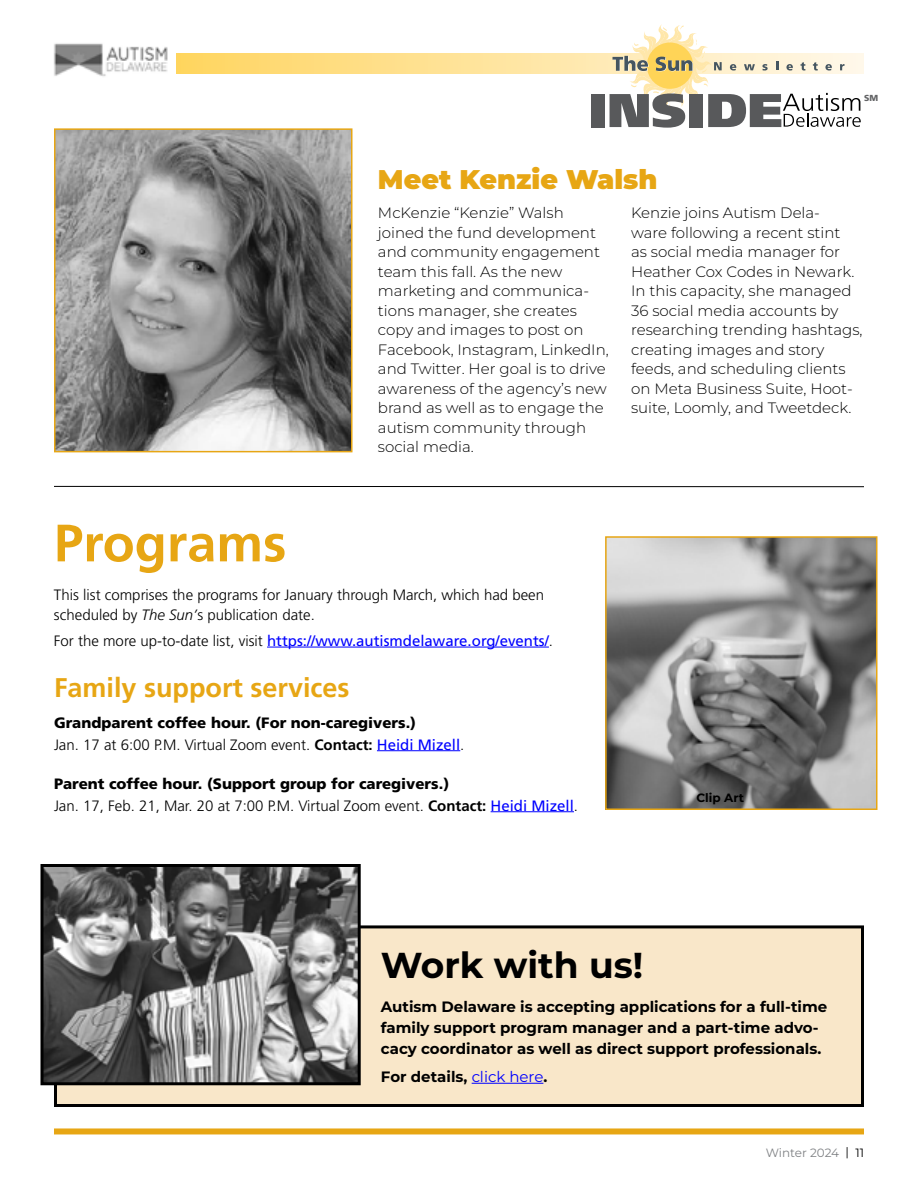
<style>
.page{position:relative;width:918px;height:1188px;background:#fff}
.page>*{position:absolute;margin:0;border:0;box-sizing:border-box;transform-origin:0 0}
.t1{font:52.5px "Frutiger LT 65 Bd";color:#e7a614}
.t2{font:700 36px "Montserrat";color:#000}
.t3{font:27px "Frutiger LT 65 Bd";color:#e7a614}
.t4{font:900 27px "Montserrat";color:#e7a614}
.t5{font:300 15px/19.5px "Montserrat";color:#000}
.t6{font:15px/19.5px "Frutiger LT 45 Lt";color:#000}
.t7{font:700 15px/21px "Montserrat";color:#000}
.t8{font:15px "Frutiger LT 75 Blk";color:#000}
.t9{font:15px "Frutiger LT 55 Rm";color:#00f}
.t10{font:12px "Montserrat";color:#808285}
.t11{font:700 12px "Montserrat";color:#000}
.t12{font:8.7px "Frutiger LT 75 Blk";color:#636466}
.s1{font-family:"Frutiger LT 46 Lt It"}
.s2{font-family:"Frutiger LT 45 Lt";color:#000}
.s3{font-family:"Frutiger LT 65 Bd"}
.s4{font-family:"Frutiger LT 55 Rm";color:#00f}
.s5{font-weight:400;color:#00f}
.s6{color:#000}
</style>
<div class="page">
<svg style="left:176px;top:53px;width:687px;height:21px;background:#ffdf8b"></svg>
<div style="left:54px;top:1128px;width:810px;height:6px;background:#e7a614"></div>
<img style="left:54px;top:43px;width:114px;height:34px">
<div style="left:591px;top:94px;width:14px;height:33px;background:#58595b"></div>
<svg style="left:610px;top:24px;width:251px;height:104px"></svg>
<hr style="left:267px;top:647px;width:282px;height:1px;background:#00f">
<img style="left:57px;top:131px;width:292px;height:318px">
<div style="left:54px;top:128px;width:298px;height:324px;border:2px solid #e7a614"></div>
<hr style="left:54px;top:486px;width:810px;height:1px;background:#000">
<img style="left:608px;top:539px;width:267px;height:268px">
<div style="left:605px;top:536px;width:273px;height:274px;border:2px solid #e7a614"></div>
<hr style="left:377px;top:750px;width:83px;height:1px;background:#00f">
<hr style="left:491px;top:811px;width:83px;height:1px;background:#00f">
<div style="left:56px;top:927px;width:806px;height:179px;background:#f9e7c9"></div>
<hr style="left:472px;top:1083px;width:71px;height:1px;background:#00f">
<div style="left:54px;top:925px;width:810px;height:182px;border:3px solid #000"></div>
<img style="left:44px;top:868px;width:313px;height:213px">
<div style="left:40px;top:864px;width:321px;height:221px;border:3px solid #000"></div>
<p class="t4" style="left:378px;top:162px;width:281px">Meet Kenzie Walsh</p>
<p class="t12" style="left:864px;top:93px;width:16px">SM</p>
<p class="t1" style="left:54px;top:512px;width:234px">Programs</p>
<p class="t5" style="left:378px;top:203px;width:232px">McKenzie “Kenzie” Walsh joined the fund development and community engagement team this fall. As the new marketing and communica&shy;tions manager, she creates copy and images to post on<br>Facebook, Instagram, LinkedIn, and Twitter. Her goal is to drive awareness of the agency’s new brand as well as to engage the autism community through social media.</p>
<p class="t5" style="left:631px;top:203px;width:233px">Kenzie joins Autism Dela-<br>ware following a recent stint<br>as social media manager for<br>Heather Cox Codes in Newark.<br>In this capacity, she managed<br>36 social media accounts by researching trending hashtags, creating images and story feeds, and scheduling clients on Meta Business Suite, Hoot&shy;suite, Loomly, and Tweetdeck.</p>
<p class="t6" style="left:54px;top:585px;width:492px">This list comprises the programs for January through March, which had been scheduled by <span class="s1">The Sun’</span>s publication date.</p>
<p class="t9" style="left:54px;top:632px;width:501px"><span class="s2">For the more up-to-date list, visit</span> https://www.autismdelaware.org/events/<span class="s2">.</span></p>
<p class="t3" style="left:54px;top:671px;width:297px">Family support services</p>
<p class="t8" style="left:54px;top:714px;width:364px">Grandparent coffee hour. (For non-caregivers.)</p>
<p class="t6" style="left:54px;top:735px;width:412px">Jan. 17 at 6:00 P.M. Virtual Zoom event. <span class="s3">Contact:</span> <span class="s4">Heidi Mizell</span>.</p>
<p class="t8" style="left:54px;top:775px;width:397px">Parent coffee hour. (Support group for caregivers.)</p>
<p class="t6" style="left:54px;top:796px;width:526px">Jan. 17, Feb. 21, Mar. 20 at 7:00 P.M. Virtual Zoom event. <span class="s3">Contact:</span> <span class="s4">Heidi Mizell</span>.</p>
<p class="t11" style="left:696px;top:790px;width:49px">Clip Art</p>
<p class="t2" style="left:381px;top:941px;width:264px">Work with us!</p>
<p class="t7" style="left:381px;top:996px;width:448px">Autism Delaware is accepting applications for a full-time family support program manager and a part-time advo&shy;cacy coordinator as well as direct support professionals.</p>
<p class="t7" style="left:381px;top:1066px;width:168px">For details, <span class="s5">click here</span>.</p>
<p class="t10" style="left:766px;top:1145px;width:100px">Winter 2024 <span class="s6">| 11</span></p>
</div>
